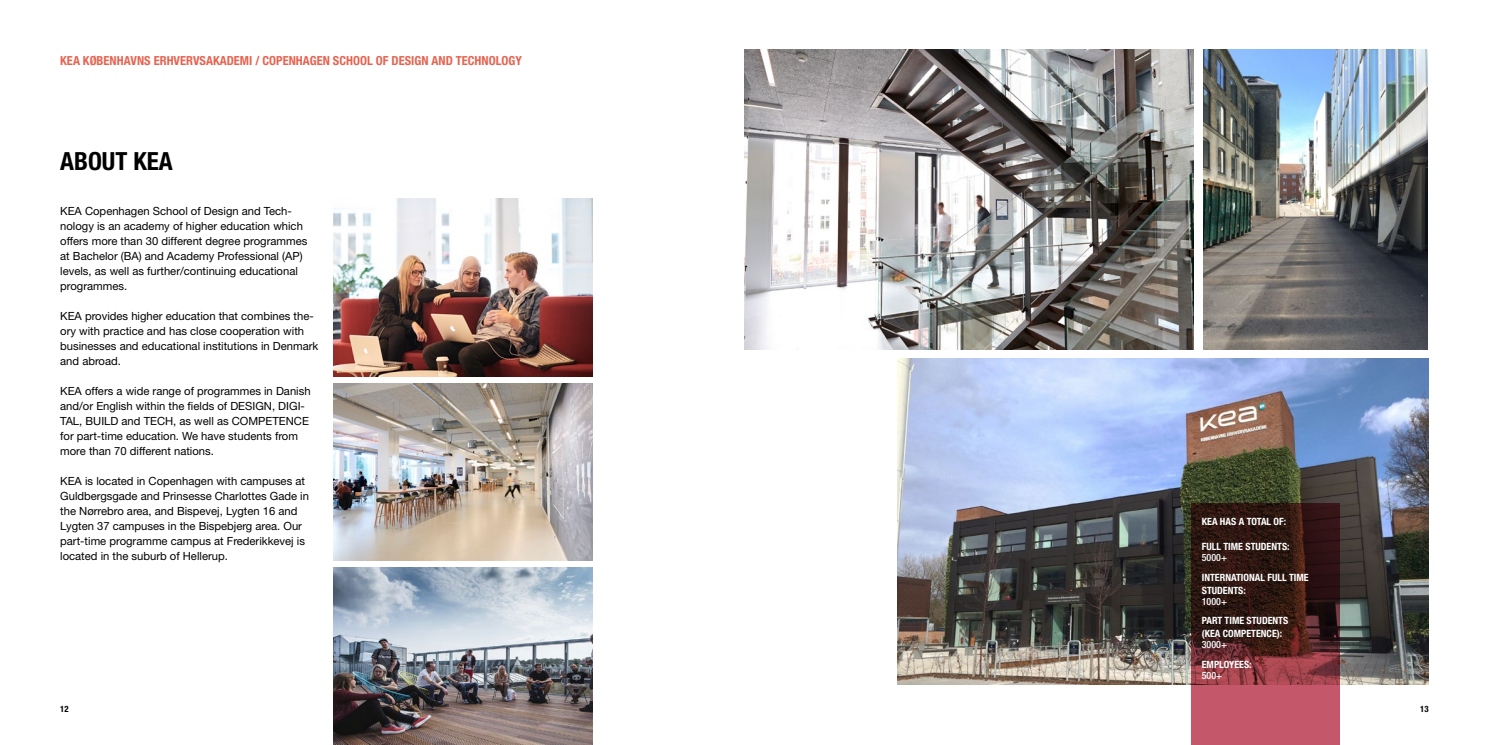
<style>
.page{position:relative;width:1489px;height:745px;background:#fff}
.page>*{position:absolute;margin:0;border:0;box-sizing:border-box;transform-origin:0 0}
.Titel_20_pt{font:700 condensed 25px "Helvetica Neue LT Std";color:#000}
.Program_område_10_12{font:700 condensed 12.5px "Helvetica Neue LT Std";color:#e66451}
.Brødtekst{font:11.25px/15px "Helvetica Neue LT Std";color:#000}
.infobox_title{font:700 condensed 10px/12.5px "Helvetica Neue LT Std";color:#fff}
.Infobox_brød{font:500 condensed 10px "Helvetica Neue LT Std";color:#fff}
.t1{font:700 condensed 8.75px "Helvetica Neue LT Std";color:#000}
</style>
<div class="page">
<img style="left:744px;top:50px;width:449px;height:299px">
<img style="left:333px;top:198px;width:259px;height:178px">
<img style="left:333px;top:383px;width:259px;height:177px">
<img style="left:333px;top:567px;width:259px;height:177px">
<img style="left:1203px;top:50px;width:224px;height:299px">
<img style="left:897px;top:358px;width:531px;height:325px">
<svg style="left:1191px;top:503px;width:148px;height:241px;background:#612c2e"></svg>
<p class="Program_område_10_12" style="left:60px;top:53px;width:463px">KEA KØBENHAVNS ERHVERVSAKADEMI / COPENHAGEN SCHOOL OF DESIGN AND TECHNOLOGY</p>
<p class="Titel_20_pt" style="left:60px;top:146px;width:114px">ABOUT KEA</p>
<p class="Brødtekst" style="left:60px;top:203px;width:248px">KEA Copenhagen School of Design and Tech&shy;nology is an academy of higher education which offers more than 30 different degree programmes at Bachelor (BA) and Academy Professional (AP) levels, as well as further/continuing educational programmes.</p>
<p class="Brødtekst" style="left:60px;top:308px;width:259px">KEA provides higher education that combines the&shy;ory with practice and has close cooperation with businesses and educational institutions in Denmark and abroad.</p>
<p class="Brødtekst" style="left:60px;top:383px;width:252px">KEA offers a wide range of programmes in Danish and/or English within the fields of DESIGN, DIGI-TAL, BUILD and TECH, as well as COMPETENCE for part-time education. We have students from more than 70 different nations.</p>
<p class="Brødtekst" style="left:60px;top:473px;width:250px">KEA is located in Copenhagen with campuses at Guldbergsgade and Prinsesse Charlottes Gade in the Nørrebro area, and Bispevej, Lygten 16 and Lygten 37 campuses in the Bispebjerg area. Our part-time programme campus at Frederikkevej is located in the suburb of Hellerup.</p>
<p class="infobox_title" style="left:1201px;top:515px;width:86px">KEA HAS A TOTAL OF:</p>
<p class="infobox_title" style="left:1201px;top:540px;width:89px">FULL TIME STUDENTS:</p>
<p class="Infobox_brød" style="left:1201px;top:551px;width:27px">5000+</p>
<p class="infobox_title" style="left:1201px;top:570px;width:108px">INTERNATIONAL FULL TIME<br>STUDENTS:</p>
<p class="Infobox_brød" style="left:1201px;top:595px;width:27px">1000+</p>
<p class="infobox_title" style="left:1201px;top:614px;width:88px">PART TIME STUDENTS (KEA COMPETENCE):</p>
<p class="Infobox_brød" style="left:1201px;top:638px;width:27px">3000+</p>
<p class="infobox_title" style="left:1201px;top:657px;width:51px">EMPLOYEES:</p>
<p class="Infobox_brød" style="left:1201px;top:669px;width:22px">500+</p>
<p class="t1" style="left:60px;top:703px;width:10px">12</p>
<p class="t1" style="left:1420px;top:703px;width:10px">13</p>
</div>
